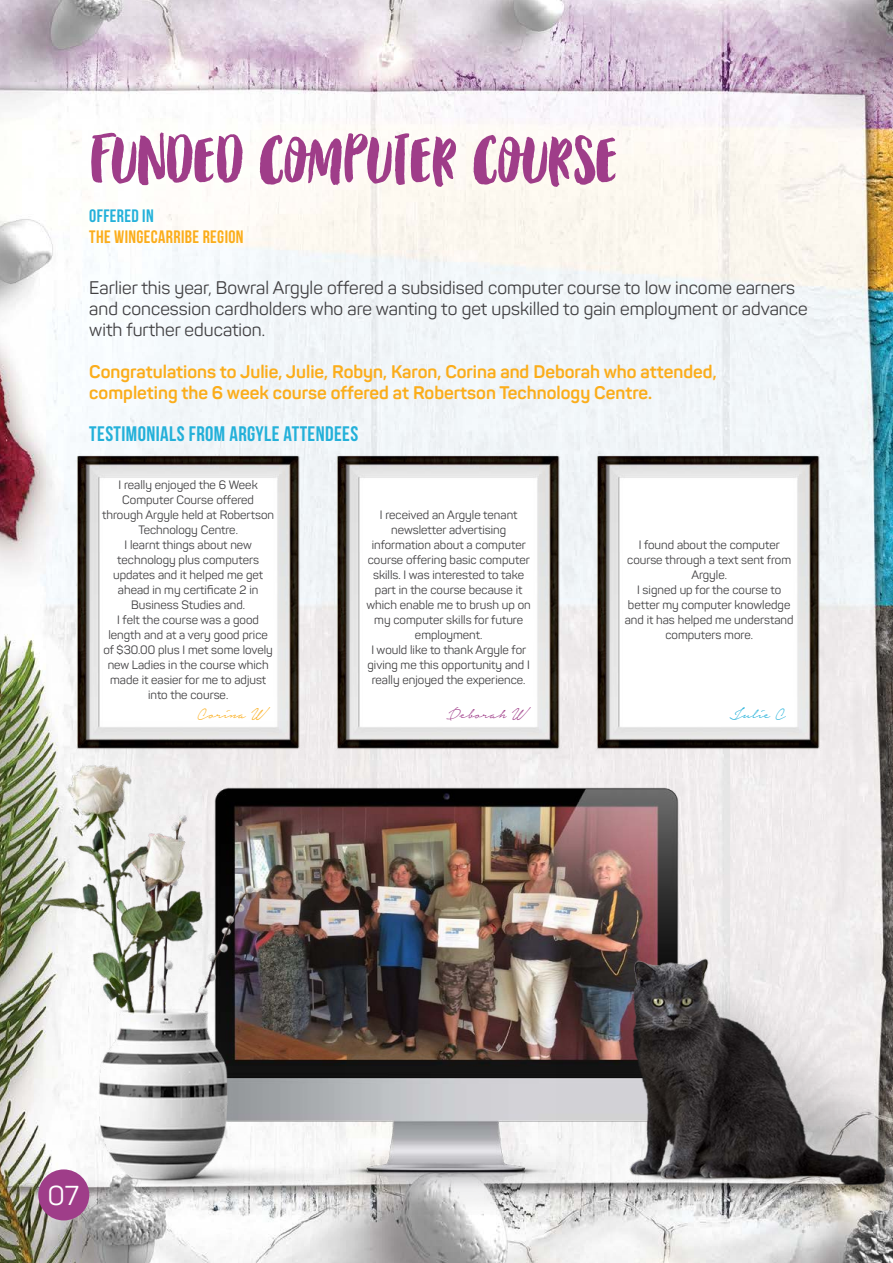
<style>
.page{position:relative;width:893px;height:1263px;background:#fff}
.page>*{position:absolute;margin:0;border:0;box-sizing:border-box;transform-origin:0 0}
.t1{font:66px "Hustle Sans";color:#9f3d89}
.t2{font:27px "Panton";color:#fff}
.t3{font:21px "Bebas Neue";letter-spacing:.02em;color:#24b1da}
.t4{font:19.5px "Notera Personal Use Only";color:#9f3d89}
.t5{font:19.5px "Notera Personal Use Only";color:#fbad1b}
.t6{font:19.5px "Notera Personal Use Only";color:#24b1da}
.t7{font:18px/21px "Panton";color:#414042}
.t8{font:700 18px/21px "Panton";color:#fbad1b}
.t9{font:18px "Bebas Neue";letter-spacing:.02em;color:#fbad1b}
.t10{font:18px "Bebas Neue";letter-spacing:.02em;color:#24b1da}
.t11{font:12px/15px "Panton";color:#414042;text-align:center}
</style>
<div class="page">
<img style="left:0;top:0;width:893px;height:1263px">
<img style="left:344px;top:780px;width:346px;height:434px">
<img style="left:556px;top:944px;width:337px;height:310px">
<img style="left:63px;top:432px;width:781px;height:327px">
<img style="left:0;top:721px;width:344px;height:493px">
<div style="left:38px;top:1169px;width:51px;height:51px;background:#9f3d89;border-radius:50%"></div>
<h1 class="t1" style="left:89px;top:118px;width:530px">FUNDED COMPUTER COURSE</h1>
<h3 class="t10" style="left:89px;top:206px;width:66px">OFFERED IN</h3>
<h3 class="t9" style="left:89px;top:227px;width:156px">THE WINGECARRIBE REGION</h3>
<h3 class="t7" style="left:89px;top:277px;width:720px">Earlier this year, Bowral Argyle offered a subsidised computer course to low income earners and concession cardholders who are wanting to get upskilled to gain employment or advance with further education.</h3>
<h3 class="t8" style="left:89px;top:361px;width:629px">Congratulations to Julie, Julie, Robyn, Karon, Corina and Deborah who attended, completing the 6 week course offered at Robertson Technology Centre.</h3>
<h3 class="t3" style="left:89px;top:422px;width:270px">TESTIMONIALS FROM ARGYLE ATTENDEES</h3>
<p class="t11" style="left:102px;top:478px;width:173px">I really enjoyed the 6 Week<br>Computer Course offered through Argyle held at Robertson<br>Technology Centre.<br>I learnt things about new technology plus computers updates and it helped me get ahead in my certificate 2 in<br>Business Studies and.<br>I felt the course was a good length and at a very good price of $30.00 plus I met some lovely new Ladies in the course which made it easier for me to adjust into the course.</p>
<p class="t11" style="left:366px;top:508px;width:166px">I received an Argyle tenant newsletter advertising information about a computer course offering basic computer skills. I was interested to take part in the course because it which enable me to brush up on my computer skills for future employment.<br>I would like to thank Argyle for giving me this opportunity and I really enjoyed the experience.</p>
<p class="t11" style="left:625px;top:538px;width:171px">I found about the computer course through a text sent from<br>Argyle.<br>I signed up for the course to better my computer knowledge and it has helped me understand computers more.</p>
<h3 class="t5" style="left:198px;top:705px;width:68px">Corina W</h3>
<h3 class="t4" style="left:446px;top:705px;width:80px">Deborah W</h3>
<h3 class="t6" style="left:730px;top:705px;width:57px">Julie C</h3>
<h2 class="t2" style="left:48px;top:1179px;width:32px">07</h2>
</div>
